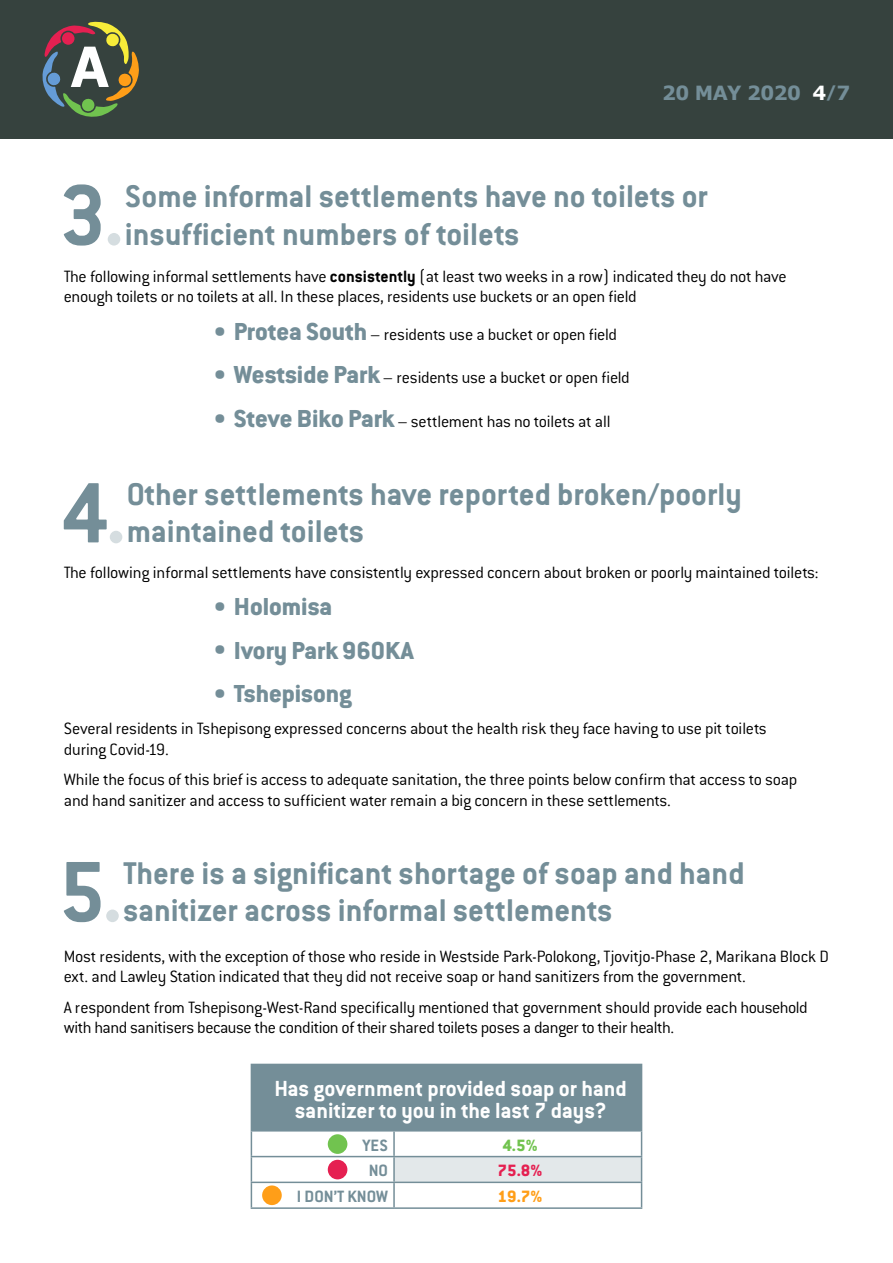
<style>
.page{position:relative;width:893px;height:1263px;background:#fff}
.page>*{position:absolute;margin:0;border:0;box-sizing:border-box;transform-origin:0 0}
.t1{font:700 94.05px "Conduit ITC";color:#748e98}
.t2{font:700 55.5px "Verdana";color:#fff;scale:.91 1}
.t3{font:700 34.5px/37.5px "Conduit ITC";color:#748e98}
.t4{font:800 27px "Conduit ITC";color:#748e98}
.t5{font:700 24px/22.5px "Conduit ITC";color:#fff;text-align:center}
.t6{font:700 19.5px "Verdana";letter-spacing:-.03em;color:#748e98}
.t7{font:300 18px/20.2px "Conduit ITC";letter-spacing:-.015em;color:#000}
.t8{font:700 18px "Conduit ITC";color:#748e98}
.t9{font:800 18px "Conduit ITC";color:#e52051}
.t10{font:800 18px "Conduit ITC";color:#ff9e18}
.t11{font:800 18px "Conduit ITC";color:#71c34f}
.s1{color:#fff}
.s2{font-size:16.5px}
.s3{color:#d5dde0}
.s4{font-weight:700}
.s5{font-size:30px;color:#748e98}
.s6{font-weight:800;font-size:27px;color:#748e98}
.s7{font-weight:300;font-size:30px}
.s8{font-size:15px;color:#fff}
</style>
<div class="page">
<div style="left:0;top:0;width:893px;height:139px;background:#36423e"></div>
<svg style="left:42px;top:21px;width:97px;height:96px"></svg>
<div style="left:251px;top:1064px;width:391px;height:67px;background:#748e98"></div>
<hr style="left:251px;top:1207px;width:143px;height:2px;background:#748e98">
<hr style="left:394px;top:1207px;width:248px;height:2px;background:#748e98">
<svg style="left:251px;top:1131px;width:391px;height:77px"></svg>
<hr style="left:393px;top:1157px;width:2px;height:24px;background:#748e98">
<div style="left:328px;top:1160px;width:19px;height:19px;background:#e52051;border-radius:50%"></div>
<div style="left:328px;top:1134px;width:19px;height:20px;background:#71c34f;border-radius:50%"></div>
<div style="left:262px;top:1185px;width:20px;height:20px;background:#ff9e18;border-radius:50%"></div>
<h2 class="t2" style="left:70px;top:27px;width:45px">A</h2>
<p class="t6" style="left:662px;top:79px;width:190px">20 MAY 2020 <span class="s1">4</span><span class="s2">/</span>7</p>
<h1 class="t1" style="left:59px;top:158px;width:67px">3<span class="s3">.</span></h1>
<h3 class="t3" style="left:125px;top:177px;width:585px">Some informal settlements have no toilets or insufficient numbers of toilets</h3>
<p class="t7" style="left:64px;top:266px;width:725px">The following informal settlements have <span class="s4">consistently</span> (at least two weeks in a row) indicated they do not have enough toilets or no toilets at all. In these places, residents use buckets or an open field</p>
<p class="t7" style="left:213px;top:324px;width:406px"><span class="s5">•</span> <span class="s6">Protea South</span> – residents use a bucket or open field</p>
<p class="t7" style="left:213px;top:367px;width:419px"><span class="s5">•</span> <span class="s6">Westside Park</span> – residents use a bucket or open field</p>
<p class="t7" style="left:213px;top:411px;width:400px"><span class="s5">•</span> <span class="s6">Steve Biko Park</span> – settlement has no toilets at all</p>
<h1 class="t1" style="left:61px;top:456px;width:67px">4<span class="s3">.</span></h1>
<h3 class="t3" style="left:127px;top:474px;width:617px">Other settlements have reported broken/poorly maintained toilets</h3>
<p class="t7" style="left:64px;top:561px;width:756px">The following informal settlements have consistently expressed concern about broken or poorly maintained toilets:</p>
<h3 class="t4" style="left:213px;top:590px;width:121px"><span class="s7">•</span> Holomisa</h3>
<h3 class="t4" style="left:213px;top:634px;width:203px"><span class="s7">•</span> Ivory Park 960KA</h3>
<h3 class="t4" style="left:213px;top:677px;width:141px"><span class="s7">•</span> Tshepisong</h3>
<p class="t7" style="left:64px;top:718px;width:705px">Several residents in Tshepisong expressed concerns about the health risk they face having to use pit toilets during Covid-19.</p>
<p class="t7" style="left:64px;top:769px;width:735px">While the focus of this brief is access to adequate sanitation, the three points below confirm that access to soap and hand sanitizer and access to sufficient water remain a big concern in these settlements.</p>
<h1 class="t1" style="left:58px;top:835px;width:67px">5<span class="s3">.</span></h1>
<h3 class="t3" style="left:123px;top:853px;width:623px">There is a significant shortage of soap and hand sanitizer across informal settlements</h3>
<p class="t7" style="left:64px;top:945px;width:767px">Most residents, with the exception of those who reside in Westside Park-Polokong, Tjovitjo-Phase 2, Marikana Block D ext. and Lawley Station indicated that they did not receive soap or hand sanitizers from the government.</p>
<p class="t7" style="left:64px;top:996px;width:745px">A respondent from Tshepisong-West-Rand specifically mentioned that government should provide each household with hand sanitisers because the condition of their shared toilets poses a danger to their health.</p>
<h3 class="t5" style="left:274px;top:1076px;width:354px">Has government provided soap or hand sanitizer to you in the last 7 days?</h3>
<p class="t8" style="left:363px;top:1134px;width:27px">YES</p>
<p class="t11" style="left:502px;top:1134px;width:37px">4.5%</p>
<p class="t8" style="left:369px;top:1160px;width:21px">NO</p>
<p class="t9" style="left:498px;top:1160px;width:46px">75.8%</p>
<p class="t8" style="left:290px;top:1185px;width:100px"><span class="s8">y</span>I DON’T KNOW</p>
<p class="t10" style="left:498px;top:1185px;width:46px">19.7%</p>
</div>
